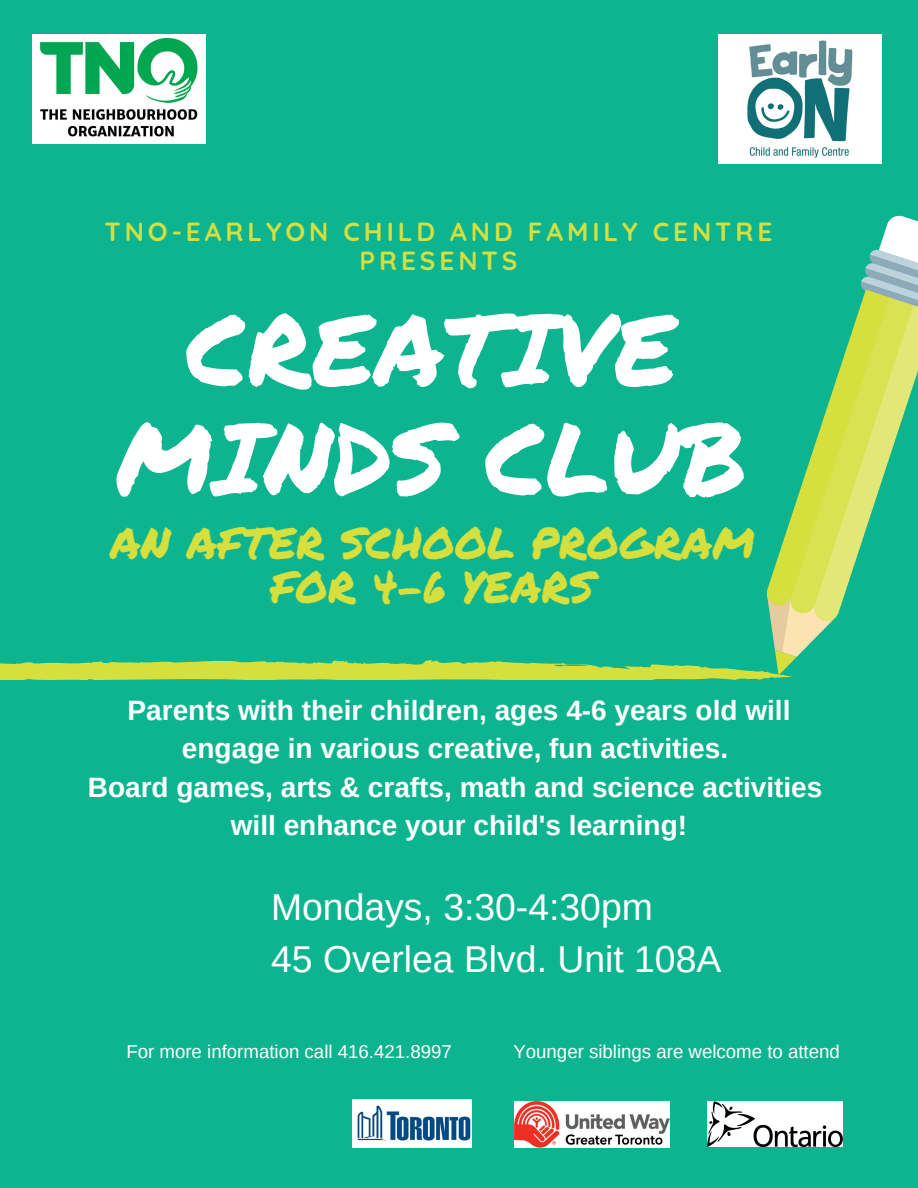
<style>
.page{position:relative;width:918px;height:1188px;background:#0cb490}
.page>*{position:absolute;margin:0;border:0;box-sizing:border-box;transform-origin:0 0}
.t1{font:99.6px/109.2px "Permanent Marker";color:#fff;text-align:center}
.t2{font:43.65px/43.8px "Permanent Marker";color:#d5df3e;text-align:center}
.t3{font:37.35px/51.8px "Arimo";color:#fff}
.t4{font:700 28.05px/38.2px "Arimo";color:#fff;text-align:center}
.t5{font:700 26.1px/29.2px "Quicksand";letter-spacing:.15em;color:#d5df3e;text-align:center}
.t6{font:18.75px "Arimo";color:#fff}
</style>
<div class="page">
<svg style="left:0;top:215px;width:918px;height:465px"></svg>
<img style="left:719px;top:35px;width:163px;height:128px">
<img style="left:33px;top:35px;width:173px;height:109px">
<img style="left:708px;top:1101px;width:135px;height:45px">
<img style="left:514px;top:1101px;width:155px;height:47px">
<img style="left:352px;top:1099px;width:119px;height:49px">
<p class="t5" style="left:105px;top:216px;width:669px">TNO-EARLYON CHILD AND FAMILY CENTRE<br>PRESENTS</p>
<h1 class="t1" style="left:116px;top:292px;width:632px">CREATIVE<br>MINDS CLUB</h1>
<h2 class="t2" style="left:110px;top:520px;width:646px">AN AFTER SCHOOL PROGRAM<br>FOR 4-6 YEARS</h2>
<p class="t4" style="left:88px;top:691px;width:736px">Parents with their children, ages 4-6 years old will engage in various creative, fun activities.<br>Board games, arts &amp; crafts, math and science activities will enhance your child's learning!</p>
<h3 class="t3" style="left:271px;top:881px;width:452px">Mondays, 3:30-4:30pm<br>45 Overlea Blvd. Unit 108A</h3>
<p class="t6" style="left:126px;top:1041px;width:327px">For more information call 416.421.8997</p>
<p class="t6" style="left:513px;top:1041px;width:328px">Younger siblings are welcome to attend</p>
</div>
